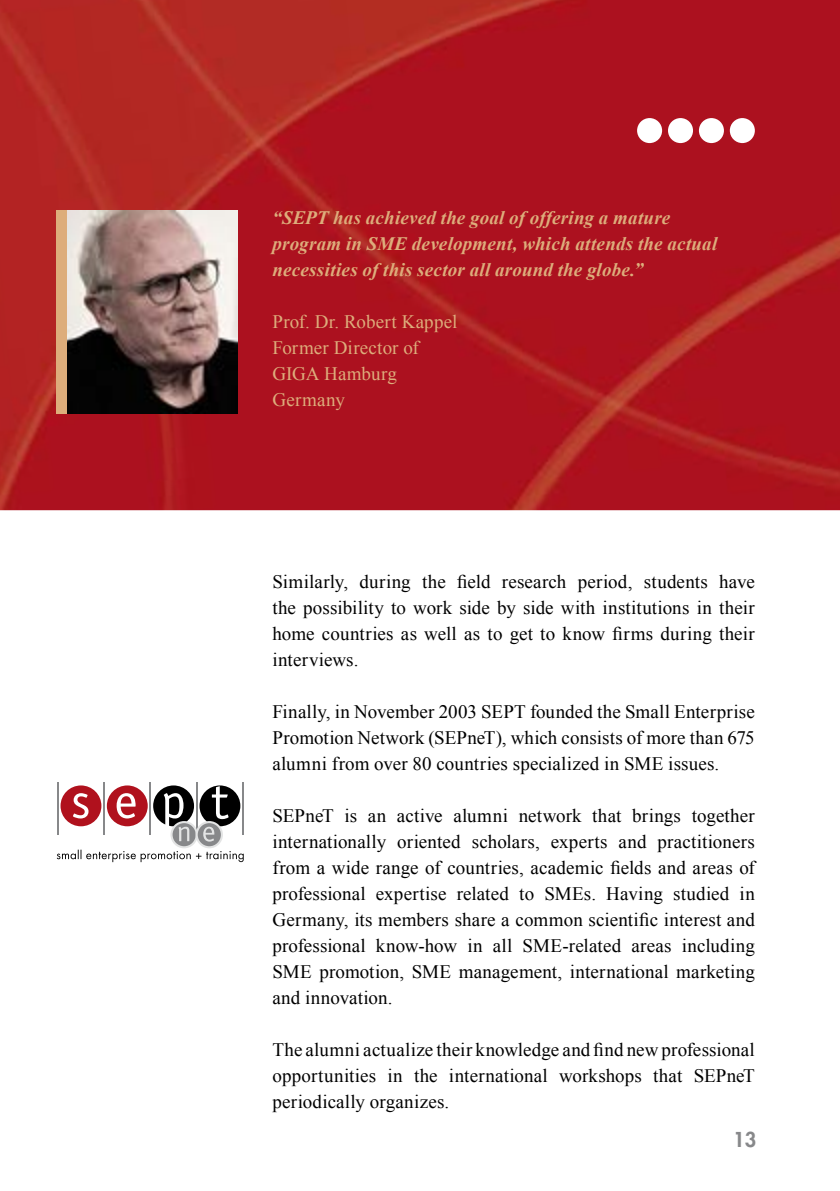
<style>
.page{position:relative;width:840px;height:1191px;background:#fff}
.page>*{position:absolute;margin:0;border:0;box-sizing:border-box;transform-origin:0 0}
.t1{font:800 20px "Futura LT";color:#87888a}
.t2{font:19px/26px "Times New Roman";letter-spacing:.01em;color:#000;text-align:justify}
.t3{font:italic 700 19px/26px "Times New Roman";letter-spacing:.01em;color:#ddad7b}
.t4{font:19px/26px "Times New Roman";letter-spacing:.01em;color:#ddad7b}
</style>
<div class="page">
<img style="left:0;top:0;width:839px;height:510px">
<div style="left:57px;top:210px;width:10px;height:204px;background:#ddad7b"></div>
<div style="left:729px;top:118px;width:25px;height:25px;background:#fff;border-radius:50%"></div>
<div style="left:698px;top:118px;width:25px;height:25px;background:#fff;border-radius:50%"></div>
<div style="left:667px;top:118px;width:25px;height:25px;background:#fff;border-radius:50%"></div>
<div style="left:636px;top:118px;width:25px;height:25px;background:#fff;border-radius:50%"></div>
<svg style="left:57px;top:849px;width:186px;height:13px"></svg>
<hr style="left:196px;top:782px;width:2px;height:52px;background:#87888a">
<hr style="left:242px;top:782px;width:2px;height:52px;background:#87888a">
<svg style="left:60px;top:785px;width:41px;height:41px"></svg>
<svg style="left:171px;top:822px;width:26px;height:25px"></svg>
<div style="left:170px;top:821px;width:28px;height:27px;border:2px solid #e3e4e4;border-radius:50%"></div>
<svg style="left:196px;top:822px;width:26px;height:25px"></svg>
<div style="left:195px;top:821px;width:28px;height:27px;border:2px solid #e3e4e4;border-radius:50%"></div>
<svg style="left:107px;top:785px;width:133px;height:56px"></svg>
<hr style="left:57px;top:782px;width:2px;height:52px;background:#87888a">
<hr style="left:103px;top:782px;width:2px;height:52px;background:#87888a">
<hr style="left:149px;top:782px;width:2px;height:52px;background:#87888a">
<img style="left:67px;top:210px;width:170px;height:204px">
<p class="t3" style="left:272px;top:204px;width:446px">“SEPT has achieved the goal of offering a mature program in SME development, which attends the actual necessities of this sector all around the globe.”</p>
<p class="t4" style="left:272px;top:308px;width:186px">Prof. Dr. Robert Kappel<br>Former Director of<br>GIGA Hamburg<br>Germany</p>
<p class="t2" style="left:272px;top:568px;width:483px">Similarly, during the field research period, students have the possibility to work side by side with institutions in their home countries as well as to get to know firms during their interviews.</p>
<p class="t2" style="left:272px;top:698px;width:483px">Finally, in November 2003 SEPT founded the Small Enterprise Promotion Network (SEPneT), which consists of more than 675 alumni from over 80 countries specialized in SME issues.</p>
<p class="t2" style="left:272px;top:802px;width:483px">SEPneT is an active alumni network that brings together internationally oriented scholars, experts and practitioners from a wide range of countries, academic fields and areas of professional expertise related to SMEs. Having studied in Germany, its members share a common scientific interest and professional know-how in all SME-related areas including SME promotion, SME management, international marketing and innovation.</p>
<p class="t2" style="left:272px;top:1036px;width:483px">The alumni actualize their knowledge and find new professional opportunities in the international workshops that SEPneT periodically organizes.</p>
<p class="t1" style="left:732px;top:1126px;width:25px">13</p>
</div>
